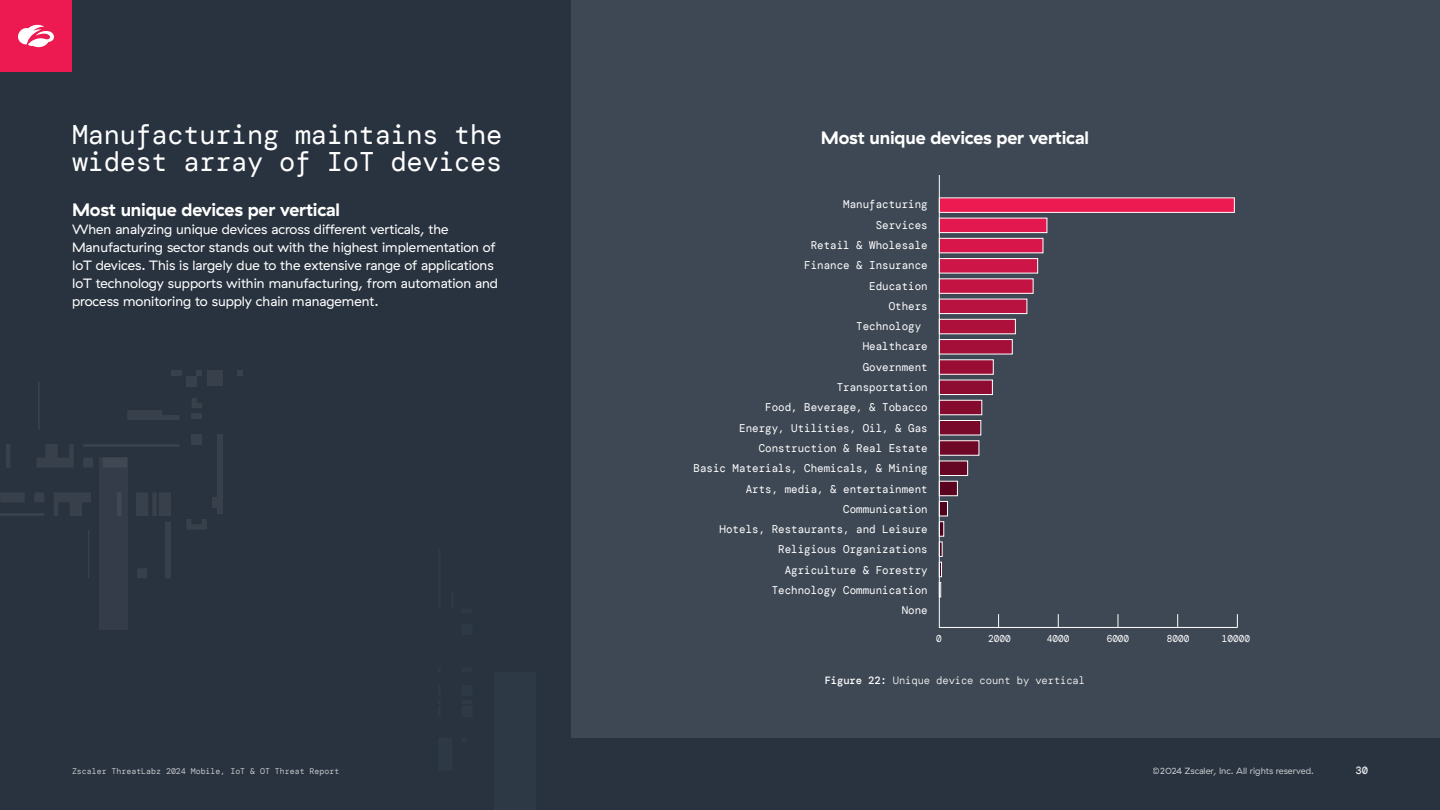
<style>
.page{position:relative;width:1440px;height:810px;background:#29333f}
.page>*{position:absolute;margin:0;border:0;box-sizing:border-box;transform-origin:0 0}
.t1{font:27px/27px "DM Mono";letter-spacing:-.01em;color:#fff}
.t2{font:700 18px "GT Haptik ZS";letter-spacing:-.01em;color:#fff}
.t3{font:13.5px/18px "GT Haptik ZS";color:#fff}
.t4{font:11.18px "DM Mono";color:#fff}
.t5{font:300 10.5px "DM Mono";letter-spacing:-.01em;color:#fff}
.t6{font:500 10.5px "DM Mono";color:#eaebec}
.t7{font:9.9px "DM Mono";letter-spacing:.005em;color:#fff;scale:.94 1}
.t8{font:9px "GT Haptik ZS";color:#eaebec}
.t9{font:8.25px "DM Mono";color:#eaebec}
.s1{font-weight:500}
</style>
<div class="page">
<div style="left:572px;top:0;width:868px;height:738px;background:#3e4854"></div>
<svg style="left:939px;top:175px;width:299px;height:453px"></svg>
<div style="left:494px;top:672px;width:42px;height:138px;background:#2e3946"></div>
<svg style="left:192px;top:398px;width:10px;height:10px"></svg>
<div style="left:192px;top:413px;width:10px;height:5px;background:#37404b"></div>
<div style="left:192px;top:434px;width:10px;height:10px;background:#37404b"></div>
<svg style="left:217px;top:508px;width:5px;height:5px"></svg>
<div style="left:212px;top:498px;width:10px;height:10px;background:#37404b"></div>
<div style="left:217px;top:434px;width:5px;height:64px;background:#37404b"></div>
<div style="left:207px;top:370px;width:15px;height:16px;background:#37404b"></div>
<svg style="left:197px;top:370px;width:5px;height:6px"></svg>
<div style="left:186px;top:376px;width:11px;height:10px;background:#37404b"></div>
<svg style="left:238px;top:370px;width:5px;height:6px"></svg>
<div style="left:171px;top:370px;width:10px;height:6px;background:#37404b"></div>
<svg style="left:187px;top:519px;width:20px;height:10px"></svg>
<svg style="left:6px;top:382px;width:173px;height:85px"></svg>
<svg style="left:0;top:493px;width:171px;height:85px"></svg>
<div style="left:99px;top:458px;width:29px;height:172px;background:#333c48"></div>
<div style="left:0;top:0;width:72px;height:72px;background:#ed1951"></div>
<svg style="left:18px;top:24px;width:36px;height:24px"></svg>
<h1 class="t1" style="left:72px;top:121px;width:432px">Manufacturing maintains the widest array of IoT devices</h1>
<h2 class="t2" style="left:72px;top:199px;width:270px">Most unique devices per vertical</h2>
<p class="t3" style="left:72px;top:220px;width:427px">When analyzing unique devices across different verticals, the Manufacturing sector stands out with the highest implementation of IoT devices. This is largely due to the extensive range of applications IoT technology supports within manufacturing, from automation and process monitoring to supply chain management.</p>
<h2 class="t2" style="left:821px;top:127px;width:270px">Most unique devices per vertical</h2>
<p class="t4" style="left:843px;top:198px;width:86px">Manufacturing</p>
<p class="t4" style="left:876px;top:218px;width:54px">Services</p>
<p class="t4" style="left:811px;top:238px;width:119px">Retail &amp; Wholesale</p>
<p class="t4" style="left:804px;top:258px;width:125px">Finance &amp; Insurance</p>
<p class="t4" style="left:869px;top:279px;width:60px">Education</p>
<p class="t4" style="left:889px;top:299px;width:41px">Others</p>
<p class="t4" style="left:856px;top:319px;width:67px">Technology</p>
<p class="t4" style="left:863px;top:340px;width:67px">Healthcare</p>
<p class="t4" style="left:863px;top:360px;width:67px">Government</p>
<p class="t4" style="left:837px;top:380px;width:93px">Transportation</p>
<p class="t4" style="left:765px;top:401px;width:164px">Food, Beverage, &amp; Tobacco</p>
<p class="t4" style="left:739px;top:421px;width:190px">Energy, Utilities, Oil, &amp; Gas</p>
<p class="t4" style="left:759px;top:441px;width:171px">Construction &amp; Real Estate</p>
<p class="t4" style="left:694px;top:461px;width:236px">Basic Materials, Chemicals, &amp; Mining</p>
<p class="t4" style="left:746px;top:482px;width:184px">Arts, media, &amp; entertainment</p>
<p class="t4" style="left:843px;top:502px;width:86px">Communication</p>
<p class="t4" style="left:720px;top:522px;width:210px">Hotels, Restaurants, and Leisure</p>
<p class="t4" style="left:778px;top:543px;width:151px">Religious Organizations</p>
<p class="t4" style="left:785px;top:563px;width:145px">Agriculture &amp; Forestry</p>
<p class="t4" style="left:772px;top:583px;width:158px">Technology Communication</p>
<p class="t4" style="left:902px;top:604px;width:28px">None</p>
<p class="t7" style="left:936px;top:633px;width:7px">0</p>
<p class="t7" style="left:988px;top:633px;width:25px">2000</p>
<p class="t7" style="left:1047px;top:633px;width:25px">4000</p>
<p class="t7" style="left:1107px;top:633px;width:25px">6000</p>
<p class="t7" style="left:1167px;top:633px;width:25px">8000</p>
<p class="t7" style="left:1222px;top:633px;width:32px">10000</p>
<p class="t5" style="left:825px;top:674px;width:262px"><span class="s1">Figure 22:</span> Unique device count by vertical</p>
<p class="t9" style="left:72px;top:766px;width:269px">Zscaler ThreatLabz 2024 Mobile, IoT &amp; OT Threat Report</p>
<p class="t8" style="left:1153px;top:766px;width:163px">©2024 Zscaler, Inc. All rights reserved.</p>
<p class="t6" style="left:1355px;top:764px;width:14px">30</p>
</div>
